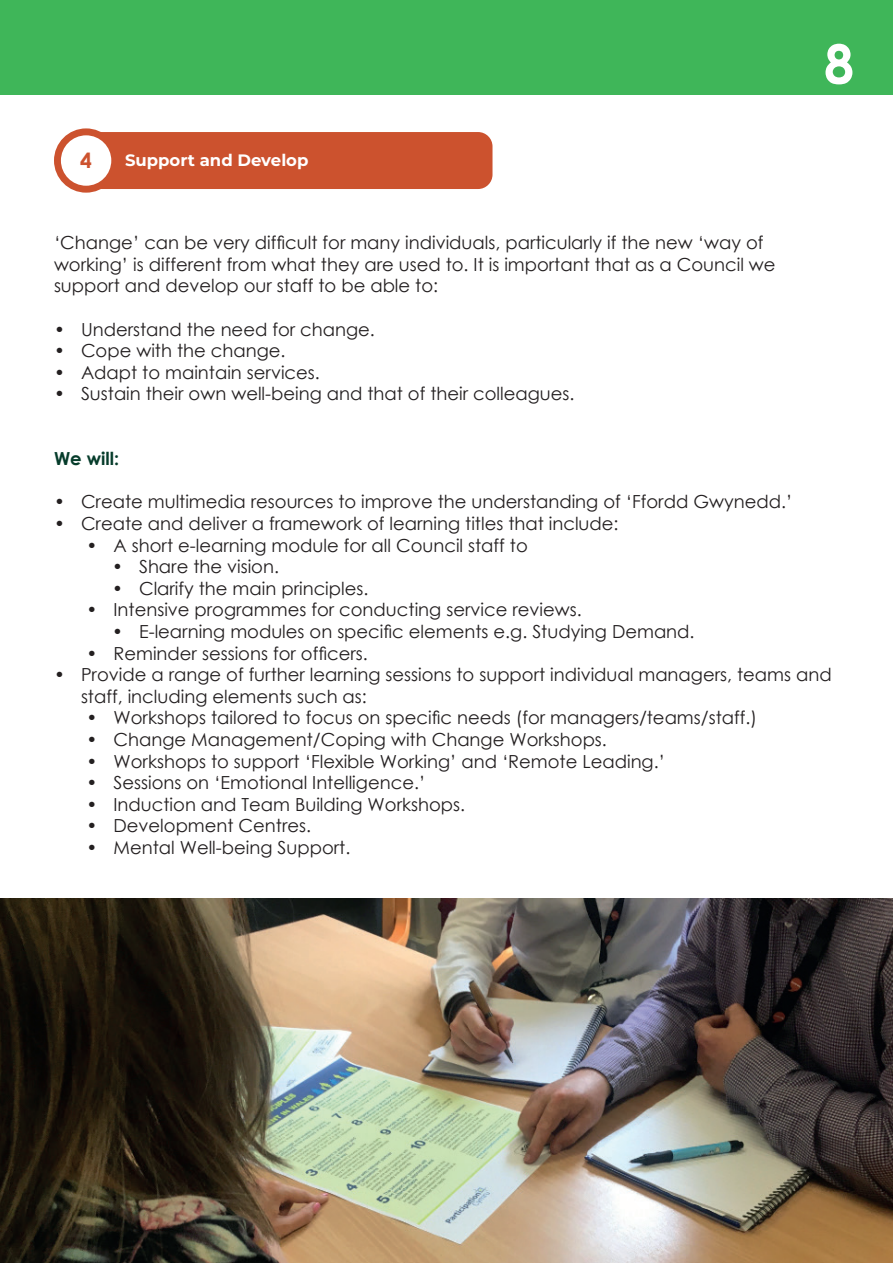
<style>
.page{position:relative;width:893px;height:1263px;background:#fff}
.page>*{position:absolute;margin:0;border:0;box-sizing:border-box;transform-origin:0 0}
.t1{font:700 54px "Century Gothic";color:#fff}
.t2{font:700 21px "Century Gothic";color:#cc522e}
.t3{font:18px/21.6px "Century Gothic";color:#231f20}
.t4{font:700 18px "Century Gothic";color:#063c2b}
.t5{font:700 16.5px "Montserrat";color:#fff}
</style>
<div class="page">
<div style="left:0;top:0;width:893px;height:95px;background:#3fb659"></div>
<div style="left:87px;top:132px;width:405px;height:57px;background:#cc522e;border-radius:14px"></div>
<div style="left:57px;top:132px;width:58px;height:57px;background:#fff;border-radius:50%"></div>
<div style="left:54px;top:128px;width:64px;height:65px;border:7px solid #cc522e;border-radius:50%"></div>
<img style="left:0;top:899px;width:893px;height:364px">
<p class="t2" style="left:80px;top:144px;width:13px">4</p>
<p class="t5" style="left:125px;top:148px;width:185px">Support and Develop</p>
<p class="t3" style="left:54px;top:231px;width:711px">‘Change’ can be very difficult for many individuals, particularly if the new ‘way of</p>
<p class="t3" style="left:54px;top:253px;width:723px">working’ is different from what they are used to. It is important that as a Council we support and develop our staff to be able to:</p>
<p class="t3" style="left:54px;top:318px;width:322px">• Understand the need for change.</p>
<p class="t3" style="left:54px;top:339px;width:233px">• Cope with the change.</p>
<p class="t3" style="left:54px;top:361px;width:267px">• Adapt to maintain services.</p>
<p class="t3" style="left:54px;top:383px;width:522px">• Sustain their own well-being and that of their colleagues.</p>
<p class="t1" style="left:824px;top:23px;width:32px">8</p>
<h4 class="t4" style="left:54px;top:445px;width:67px">We will:</h4>
<p class="t3" style="left:54px;top:491px;width:740px">• Create multimedia resources to improve the understanding of ‘Ffordd Gwynedd.’</p>
<p class="t3" style="left:54px;top:512px;width:566px">• Create and deliver a framework of learning titles that include:</p>
<p class="t3" style="left:87px;top:534px;width:443px">• A short e-learning module for all Council staff to</p>
<p class="t3" style="left:112px;top:555px;width:169px">• Share the vision.</p>
<p class="t3" style="left:112px;top:577px;width:258px">• Clarify the main principles.</p>
<p class="t3" style="left:87px;top:599px;width:497px">• Intensive programmes for conducting service reviews.</p>
<p class="t3" style="left:112px;top:620px;width:584px">• E-learning modules on specific elements e.g. Studying Demand.</p>
<p class="t3" style="left:87px;top:642px;width:283px">• Reminder sessions for officers.</p>
<p class="t3" style="left:81px;top:663px;width:752px;text-indent:-27px">• Provide a range of further learning sessions to support individual managers, teams and staff, including elements such as:</p>
<p class="t3" style="left:87px;top:707px;width:672px">• Workshops tailored to focus on specific needs (for managers/teams/staff.)</p>
<p class="t3" style="left:87px;top:728px;width:522px">• Change Management/Coping with Change Workshops.</p>
<p class="t3" style="left:87px;top:750px;width:580px">• Workshops to support ‘Flexible Working’ and ‘Remote Leading.’</p>
<p class="t3" style="left:87px;top:771px;width:340px">• Sessions on ‘Emotional Intelligence.’</p>
<p class="t3" style="left:87px;top:793px;width:380px">• Induction and Team Building Workshops.</p>
<p class="t3" style="left:87px;top:815px;width:226px">• Development Centres.</p>
<p class="t3" style="left:87px;top:836px;width:265px">• Mental Well-being Support.</p>
</div>
